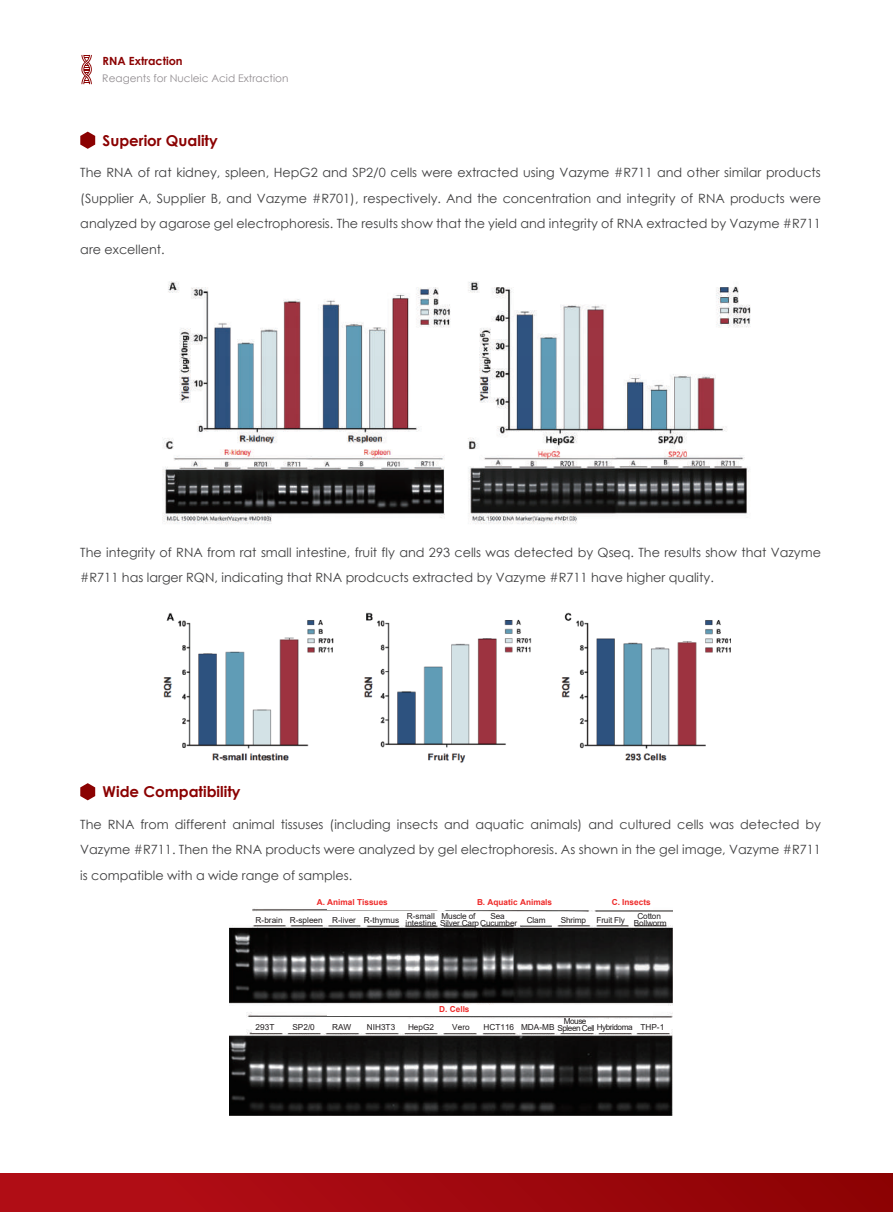
<style>
.page{position:relative;width:893px;height:1212px;background:#fff}
.page>*{position:absolute;margin:0;border:0;box-sizing:border-box;transform-origin:0 0}
.t1{font:700 15px "Century Gothic";color:#8b0202}
.t2{font:12.75px/25.5px "Century Gothic";color:#3e3e3f;text-align:justify}
.t3{font:700 11.25px "Century Gothic";color:#8b0202}
.t4{font:10.5px "Century Gothic";color:#928d91}
.t5{font:8.25px/6.8px "Arial";letter-spacing:-.02em;color:#231f20}
.t6{font:8.25px "Arial";color:#231f20}
.t7{font:700 8.25px "Arial";color:#ee2928}
.t8{font:8.25px/6.8px "Arial";letter-spacing:-.06em;color:#231f20}
</style>
<div class="page">
<div style="left:0;top:1174px;width:893px;height:38px;background:linear-gradient(to right,#b60f18,#8d0204)"></div>
<svg style="left:80px;top:132px;width:15px;height:17px"></svg>
<svg style="left:80px;top:783px;width:15px;height:17px"></svg>
<svg style="left:81px;top:55px;width:11px;height:29px"></svg>
<img style="left:162px;top:281px;width:589px;height:243px">
<img style="left:163px;top:612px;width:568px;height:151px">
<img style="left:229px;top:908px;width:443px;height:208px">
<div style="left:327px;top:892px;width:326px;height:17px;background:#fff"></div>
<div style="left:327px;top:1005px;width:326px;height:10px;background:#fff"></div>
<div style="left:252px;top:912px;width:419px;height:13px;background:#fff"></div>
<div style="left:252px;top:1018px;width:419px;height:14px;background:#fff"></div>
<p class="t3" style="left:103px;top:52px;width:82px">RNA Extraction</p>
<p class="t4" style="left:102px;top:71px;width:188px">Reagents for Nucleic Acid Extraction</p>
<p class="t1" style="left:103px;top:129px;width:117px">Superior Quality</p>
<p class="t2" style="left:80px;top:160px;width:742px">The RNA of rat kidney, spleen, HepG2 and SP2/0 cells were extracted using Vazyme #R711 and other similar products (Supplier A, Supplier B, and Vazyme #R701), respectively. And the concentration and integrity of RNA products were analyzed by agarose gel electrophoresis. The results show that the yield and integrity of RNA extracted by Vazyme #R711 are excellent.</p>
<p class="t2" style="left:80px;top:539px;width:742px">The integrity of RNA from rat small intestine, fruit fly and 293 cells was detected by Qseq. The results show that Vazyme #R711 has larger RQN, indicating that RNA prodcucts extracted by Vazyme #R711 have higher quality.</p>
<p class="t1" style="left:103px;top:780px;width:139px">Wide Compatibility</p>
<p class="t2" style="left:80px;top:811px;width:742px">The RNA from different animal tissuses (including insects and aquatic animals) and cultured cells was detected by Vazyme #R711. Then the RNA products were analyzed by gel electrophoresis. As shown in the gel image, Vazyme #R711 is compatible with a wide range of samples.</p>
<p class="t7" style="left:317px;top:896px;width:73px">A. Animal Tissues</p>
<p class="t7" style="left:477px;top:896px;width:77px">B. Aquatic Animals</p>
<p class="t7" style="left:612px;top:896px;width:40px">C. Insects</p>
<p class="t6" style="left:256px;top:914px;width:69px">R-brain R-spleen</p>
<p class="t6" style="left:406px;top:917px;width:32px">intestine</p>
<p class="t5" style="left:440px;top:913px;width:107px">Muscle of<br>Silver Carp Cucumber Clam</p>
<p class="t5" style="left:490px;top:913px;width:16px">Sea</p>
<p class="t6" style="left:332px;top:914px;width:104px">R-liver R-thymus R-small</p>
<p class="t5" style="left:561px;top:916px;width:27px">Shrimp</p>
<p class="t5" style="left:596px;top:916px;width:30px">Fruit Fly</p>
<p class="t5" style="left:634px;top:913px;width:34px;text-align:center">Cotton<br>Bollworm</p>
<p class="t7" style="left:439px;top:1003px;width:32px">D. Cells</p>
<p class="t8" style="left:557px;top:1018px;width:77px;text-indent:6px">Mouse<br>Spleen Cell Hybridoma</p>
<p class="t5" style="left:256px;top:1023px;width:20px">293T</p>
<p class="t5" style="left:292px;top:1023px;width:24px">SP2/0</p>
<p class="t5" style="left:332px;top:1023px;width:21px">RAW</p>
<p class="t5" style="left:367px;top:1023px;width:30px">NIH3T3</p>
<p class="t5" style="left:408px;top:1023px;width:28px">HepG2</p>
<p class="t5" style="left:452px;top:1023px;width:19px">Vero</p>
<p class="t6" style="left:483px;top:1021px;width:73px">HCT116 MDA-MB</p>
<p class="t5" style="left:640px;top:1023px;width:25px">THP-1</p>
</div>
